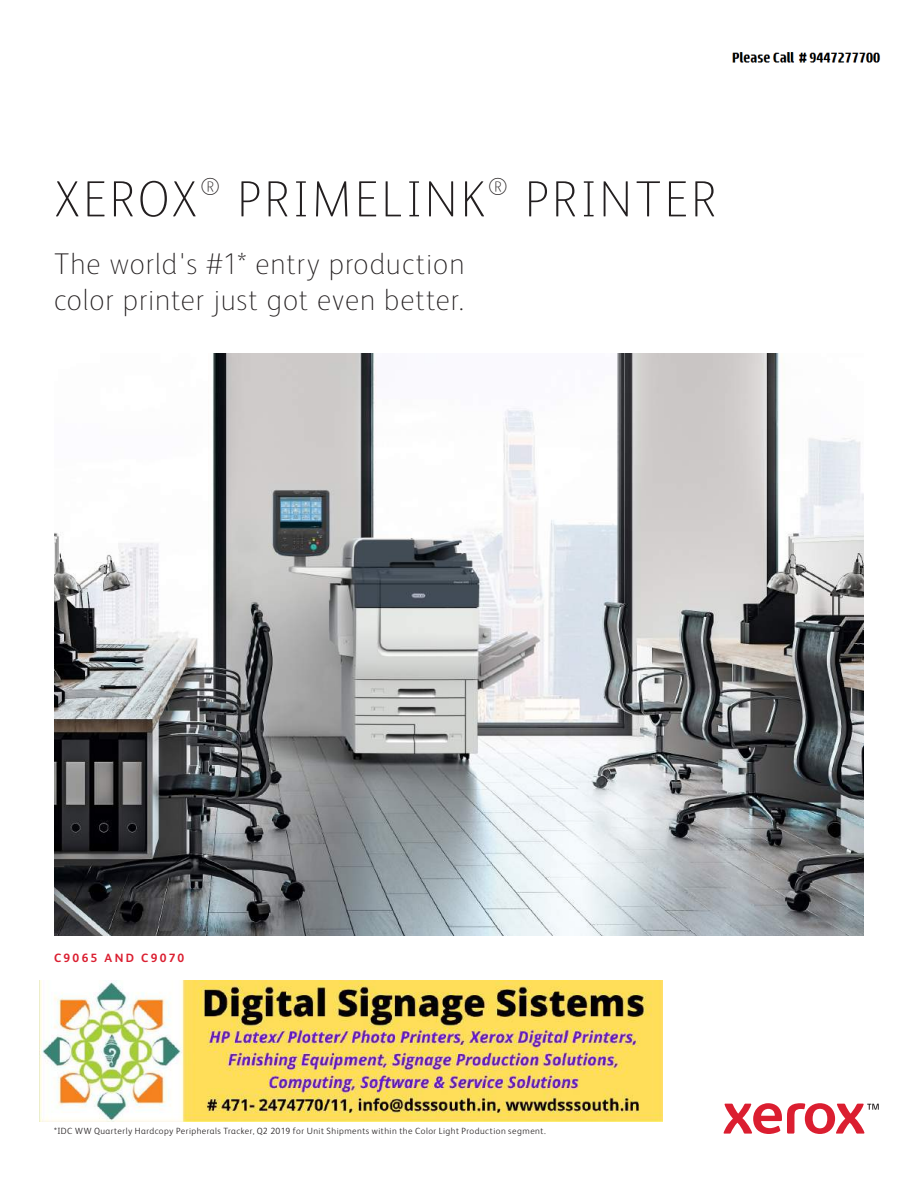
<style>
.page{position:relative;width:918px;height:1188px;background:#fff}
.page>*{position:absolute;margin:0;border:0;box-sizing:border-box;transform-origin:0 0}
.t1{font:100 51px "Xerox Sans";letter-spacing:.055em;color:#231f20}
.t2{font:100 30px/36px "Xerox Sans";letter-spacing:.03em;color:#231f20}
.t3{font:700 12px "Xerox Sans";letter-spacing:.195em;color:#db1e30}
.t4{font:300 9px "Xerox Sans";letter-spacing:.055em;color:#231f20}
</style>
<div class="page">
<img style="left:54px;top:353px;width:810px;height:582px">
<svg style="left:723px;top:1103px;width:156px;height:31px"></svg>
<img style="left:732px;top:52px;width:149px;height:11px">
<img style="left:39px;top:981px;width:623px;height:141px">
<h1 class="t1" style="left:54px;top:166px;width:664px">XEROX<sup>®</sup> PRIMELINK<sup>®</sup> PRINTER</h1>
<h2 class="t2" style="left:54px;top:244px;width:412px">The world's #1* entry production color printer just got even better.</h2>
<h3 class="t3" style="left:54px;top:949px;width:132px">C9065 AND C9070</h3>
<p class="t4" style="left:54px;top:1125px;width:493px">*IDC WW Quarterly Hardcopy Peripherals Tracker, Q2 2019 for Unit Shipments within the Color Light Production segment.</p>
</div>
